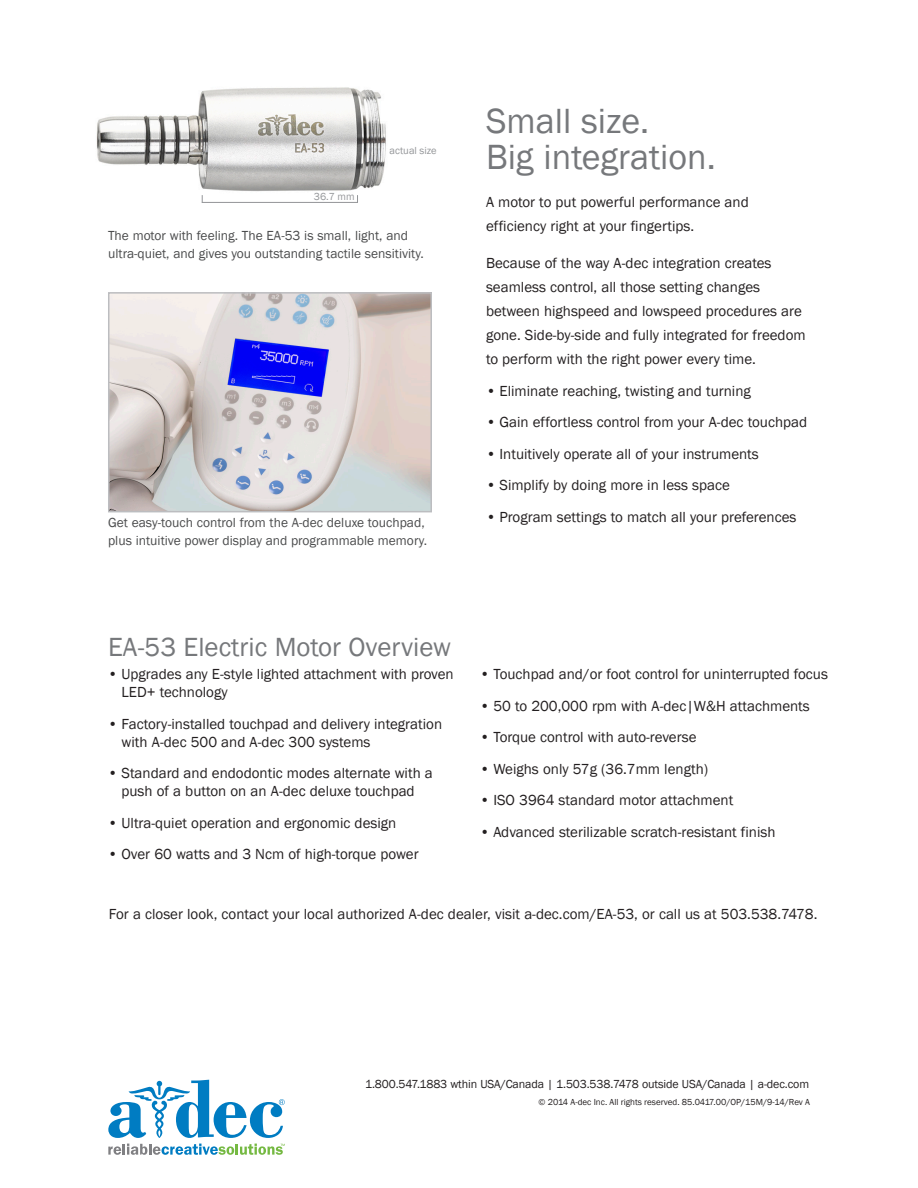
<style>
.page{position:relative;width:918px;height:1188px;background:#fff}
.page>*{position:absolute;margin:0;border:0;box-sizing:border-box;transform-origin:0 0}
.Headline{font:36px/36px "Franklin Gothic";color:#76787b}
.Headline-2{font:27px "Franklin Gothic";color:#76787b}
.body_copy{font:15px/24px "Franklin Gothic";color:#231f20}
.t1{font:13.5px/18px "Franklin Gothic";color:#4b4c4d}
.Address{font:12px "Franklin Gothic";letter-spacing:-.01em;color:#231f20}
.Copyright_Info{font:10.5px "Franklin Gothic";color:#939598}
.Copyright_Info-2{font:9px "Franklin Gothic";color:#231f20}
</style>
<div class="page">
<img style="left:96px;top:87px;width:290px;height:116px">
<img style="left:111px;top:295px;width:318px;height:214px">
<div style="left:108px;top:292px;width:324px;height:220px;border:2px solid #bcbdc0"></div>
<svg style="left:108px;top:1144px;width:177px;height:11px"></svg>
<svg style="left:108px;top:1080px;width:177px;height:58px"></svg>
<hr style="left:202px;top:202px;width:156px;height:1px;background:#939598">
<p class="Copyright_Info" style="left:314px;top:190px;width:42px">36.7 mm</p>
<p class="Copyright_Info" style="left:390px;top:144px;width:49px">actual size</p>
<p class="t1" style="left:108px;top:227px;width:317px">The motor with feeling. The EA-53 is small, light, and ultra-quiet, and gives you outstanding tactile sensitivity.</p>
<p class="t1" style="left:108px;top:514px;width:321px">Get easy-touch control from the A-dec deluxe touchpad, plus intuitive power display and programmable memory.</p>
<p class="Headline" style="left:486px;top:104px;width:231px">Small size.<br>Big integration.</p>
<p class="body_copy" style="left:486px;top:190px;width:264px">A motor to put powerful performance and efficiency right at your fingertips.</p>
<p class="body_copy" style="left:486px;top:252px;width:321px">Because of the way A-dec integration creates seamless control, all those setting changes between highspeed and lowspeed procedures are gone. Side-by-side and fully integrated for freedom to perform with the right power every time.</p>
<p class="body_copy" style="left:486px;top:379px;width:266px">• Eliminate reaching, twisting and turning</p>
<p class="body_copy" style="left:486px;top:411px;width:323px">• Gain effortless control from your A-dec touchpad</p>
<p class="body_copy" style="left:486px;top:442px;width:274px">• Intuitively operate all of your instruments</p>
<p class="body_copy" style="left:486px;top:474px;width:246px">• Simplify by doing more in less space</p>
<p class="body_copy" style="left:486px;top:505px;width:312px">• Program settings to match all your preferences</p>
<p class="Headline-2" style="left:108px;top:630px;width:344px">EA-53 Electric Motor Overview</p>
<p class="body_copy" style="left:121px;top:666px;width:334px;line-height:18px;text-indent:-14px">• Upgrades any E-style lighted attachment with proven<br>LED+ technology</p>
<p class="body_copy" style="left:121px;top:715px;width:322px;line-height:18px;text-indent:-14px">• Factory-installed touchpad and delivery integration with A-dec 500 and A-dec 300 systems</p>
<p class="body_copy" style="left:108px;top:765px;width:326px;line-height:18px;text-align:center">• Standard and endodontic modes alternate with a push of a button on an A-dec deluxe touchpad</p>
<p class="body_copy" style="left:108px;top:811px;width:290px">• Ultra-quiet operation and ergonomic design</p>
<p class="body_copy" style="left:108px;top:843px;width:312px">• Over 60 watts and 3 Ncm of high-torque power</p>
<p class="body_copy" style="left:480px;top:663px;width:350px">• Touchpad and/or foot control for uninterrupted focus</p>
<p class="body_copy" style="left:480px;top:694px;width:332px">• 50 to 200,000 rpm with A-dec|W&amp;H attachments</p>
<p class="body_copy" style="left:480px;top:726px;width:218px">• Torque control with auto-reverse</p>
<p class="body_copy" style="left:480px;top:757px;width:230px">• Weighs only 57g (36.7mm length)</p>
<p class="body_copy" style="left:480px;top:789px;width:255px">• ISO 3964 standard motor attachment</p>
<p class="body_copy" style="left:480px;top:820px;width:297px">• Advanced sterilizable scratch-resistant finish</p>
<p class="body_copy" style="left:109px;top:903px;width:710px">For a closer look, contact your local authorized A-dec dealer, visit a-dec.com/EA-53, or call us at 503.538.7478.</p>
<p class="Address" style="left:365px;top:1077px;width:445px">1.800.547.1883 wthin USA/Canada | 1.503.538.7478 outside USA/Canada | a-dec.com</p>
<p class="Copyright_Info-2" style="left:539px;top:1096px;width:273px">© 2014 A-dec Inc. All rights reserved. 85.0417.00/OP/15M/9-14/Rev A</p>
</div>
